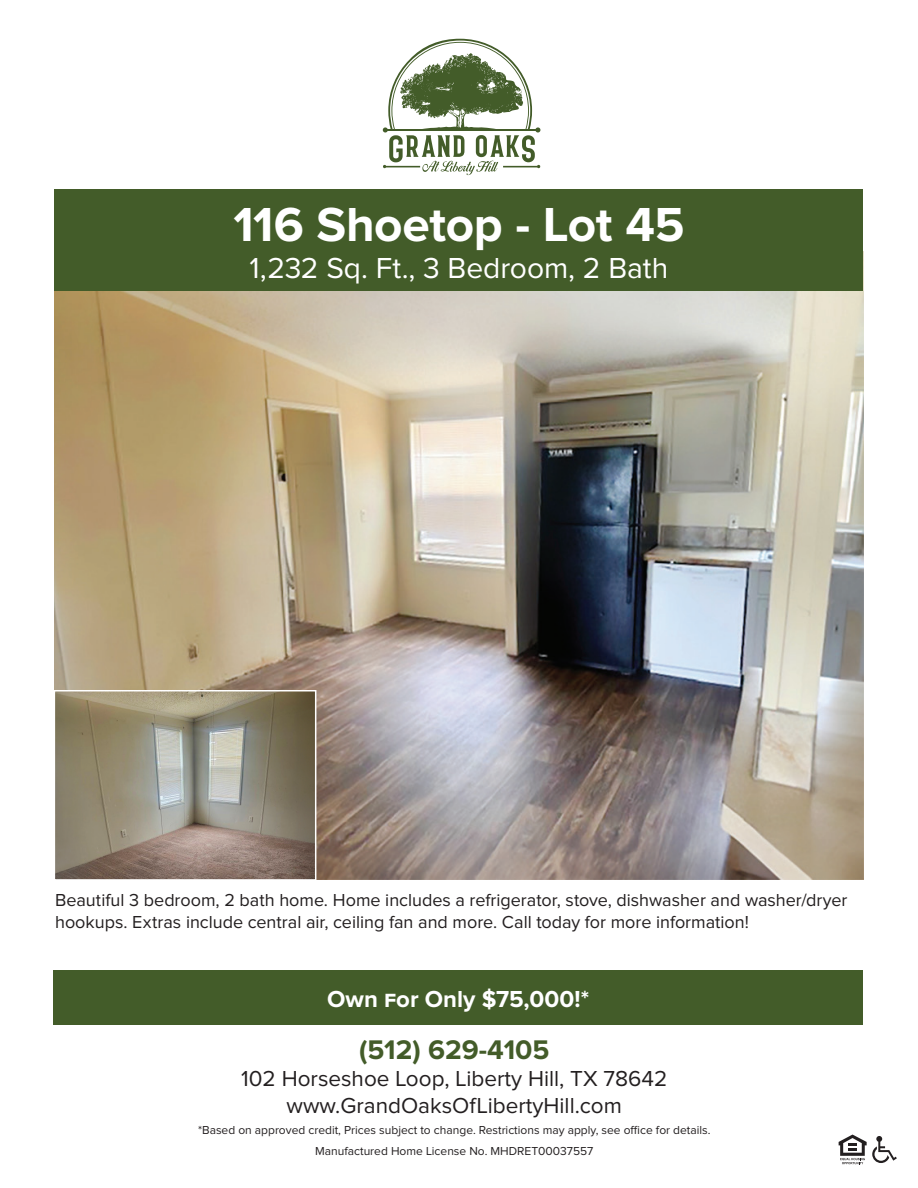
<style>
.page{position:relative;width:918px;height:1188px;background:#fff}
.page>*{position:absolute;margin:0;border:0;box-sizing:border-box;transform-origin:0 0}
.t1{font:700 49.5px "Proxima Nova";letter-spacing:-.01em;color:#fff}
.t2{font:30px "Proxima Nova";letter-spacing:-.005em;color:#fff}
.t3{font:700 27.9px "Proxima Nova";color:#435c29}
.t4{font:700 24px "Proxima Nova";color:#fff}
.t5{font:22.5px/27px "Proxima Nova";color:#231f20;text-align:center}
.t6{font:18px/22.5px "Proxima Nova";color:#231f20}
.t7{font:12px/21px "Proxima Nova";color:#231f20;text-align:center}
</style>
<div class="page">
<img style="left:55px;top:251px;width:809px;height:628px">
<div style="left:55px;top:189px;width:808px;height:102px;background:#435c29"></div>
<svg style="left:383px;top:39px;width:157px;height:136px"></svg>
<img style="left:57px;top:693px;width:256px;height:185px">
<div style="left:54px;top:690px;width:262px;height:191px;border:2px solid #fff"></div>
<svg style="left:839px;top:1135px;width:58px;height:29px"></svg>
<div style="left:54px;top:970px;width:809px;height:55px;background:#435c29"></div>
<h1 class="t1" style="left:234px;top:196px;width:452px">116 Shoetop - Lot 45</h1>
<h2 class="t2" style="left:250px;top:254px;width:420px">1,232 Sq. Ft., 3 Bedroom, 2 Bath</h2>
<p class="t6" style="left:55px;top:889px;width:794px">Beautiful 3 bedroom, 2 bath home. Home includes a refrigerator, stove, dishwasher and washer/dryer hookups. Extras include central air, ceiling fan and more. Call today for more information!</p>
<h3 class="t4" style="left:327px;top:985px;width:264px">Own For Only $75,000!*</h3>
<h3 class="t3" style="left:359px;top:1034px;width:192px">(512) 629-4105</h3>
<p class="t5" style="left:241px;top:1066px;width:428px">102 Horseshoe Loop, Liberty Hill, TX 78642 www.GrandOaksOfLibertyHill.com</p>
<p class="t7" style="left:198px;top:1120px;width:514px">*Based on approved credit, Prices subject to change. Restrictions may apply, see office for details.<br>Manufactured Home License No. MHDRET00037557</p>
</div>
